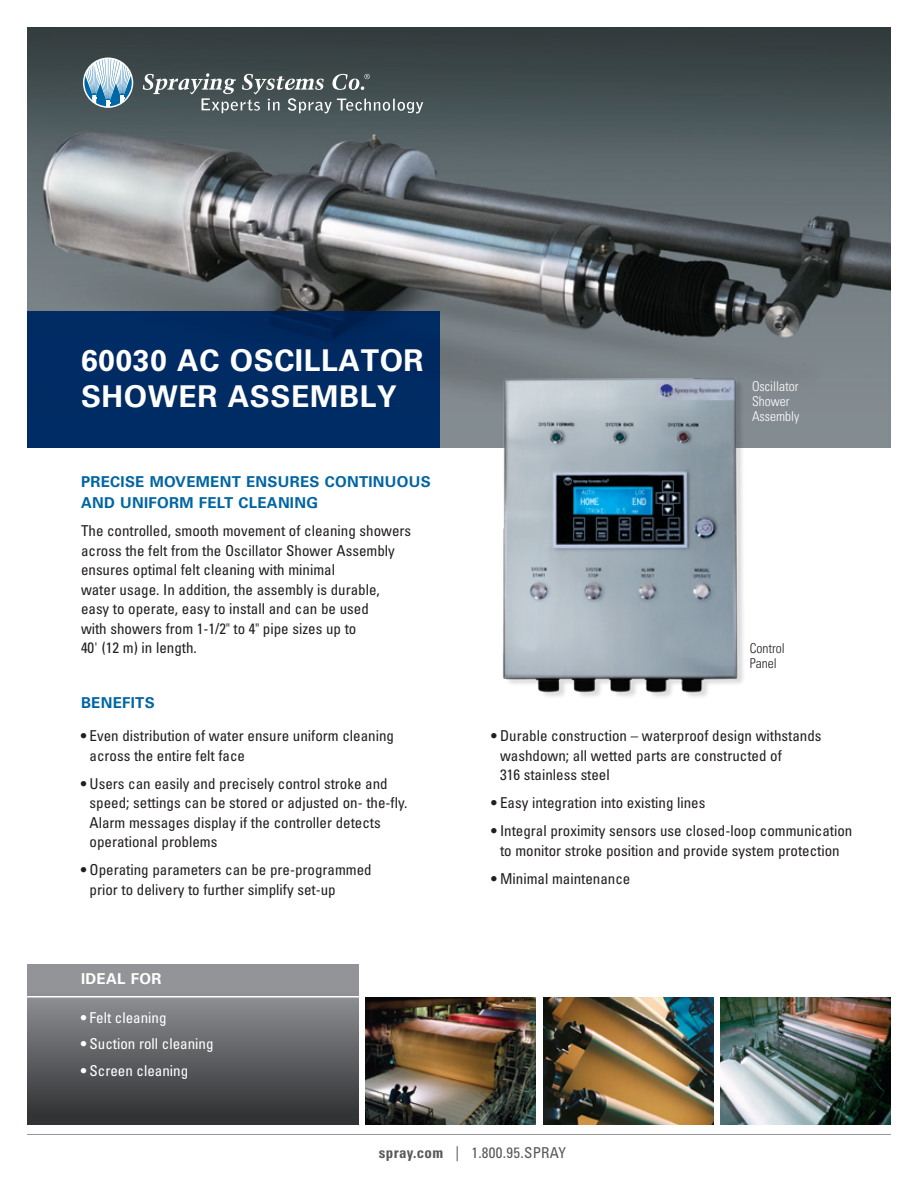
<style>
.page{position:relative;width:918px;height:1188px;background:#fff}
.page>*{position:absolute;margin:0;border:0;box-sizing:border-box;transform-origin:0 0}
.t1{font:700 30px/36px "Univers LT Pro 65";letter-spacing:.02em;color:#fff}
.body{font:condensed 15px/19.5px "Univers LT Pro";color:#231f20}
.subhead{font:700 15px/21px "Univers LT Pro 65";letter-spacing:.02em;color:#0065a4}
.body-2{font:condensed 15px "Univers LT Pro";color:#fff}
.t2{font:condensed 15px "Univers LT Pro";letter-spacing:.02em;color:#57585a}
.body-3{font:700 15px "Univers LT Pro 65";letter-spacing:.02em;color:#0065a4}
.Light_Subhead_-_Whit{font:700 15px "Univers LT Pro 65";letter-spacing:.02em;color:#fff}
.gray_caption{font:300 condensed 13.5px/15px "Univers LT Pro";color:#fff}
.gray_caption-2{font:300 condensed 13.5px/15px "Univers LT Pro";color:#231f20}
.s1{font-weight:700}
</style>
<div class="page">
<hr style="left:27px;top:1134px;width:864px;height:1px;background:#939598">
<img style="left:27px;top:27px;width:864px;height:420px">
<div style="left:27px;top:964px;width:332px;height:161px;background:linear-gradient(to bottom,#a0a2a5,#2e2f31)"></div>
<img style="left:365px;top:998px;width:171px;height:127px">
<img style="left:543px;top:998px;width:170px;height:127px">
<img style="left:721px;top:998px;width:170px;height:127px">
<hr style="left:14px;top:996px;width:347px;height:2px;background:#fff">
<div style="left:27px;top:311px;width:413px;height:136px;background:#002b64"></div>
<svg style="left:83px;top:58px;width:50px;height:50px"></svg>
<svg style="left:143px;top:73px;width:280px;height:40px;background:#626c6e"></svg>
<img style="left:472px;top:344px;width:290px;height:353px">
<p class="t1" style="left:81px;top:341px;width:344px">60030 AC OSCILLATOR<br>SHOWER ASSEMBLY</p>
<p class="subhead" style="left:81px;top:471px;width:351px">PRECISE MOVEMENT ENSURES CONTINUOUS<br>AND UNIFORM FELT CLEANING</p>
<p class="body" style="left:81px;top:521px;width:332px">The controlled, smooth movement of cleaning showers across the felt from the Oscillator Shower Assembly ensures optimal felt cleaning with minimal<br>water usage. In addition, the assembly is durable, easy to operate, easy to install and can be used<br>with showers from 1-1/2" to 4" pipe sizes up to<br>40' (12 m) in length.</p>
<p class="body-3" style="left:81px;top:692px;width:75px">BENEFITS</p>
<p class="body" style="left:90px;top:726px;width:306px;text-indent:-9px">• Even distribution of water ensure uniform cleaning across the entire felt face</p>
<p class="body" style="left:90px;top:773px;width:319px;text-indent:-9px">• Users can easily and precisely control stroke and speed; settings can be stored or adjusted on- the-fly.<br>Alarm messages display if the controller detects operational problems</p>
<p class="body" style="left:90px;top:860px;width:284px;text-indent:-9px">• Operating parameters can be pre-programmed prior to delivery to further simplify set-up</p>
<p class="Light_Subhead_-_Whit" style="left:81px;top:968px;width:82px">IDEAL FOR</p>
<p class="body-2" style="left:81px;top:1008px;width:87px">• Felt cleaning</p>
<p class="body-2" style="left:81px;top:1034px;width:134px">• Suction roll cleaning</p>
<p class="body-2" style="left:81px;top:1061px;width:109px">• Screen cleaning</p>
<p class="gray_caption" style="left:752px;top:378px;width:49px">Oscillator<br>Shower<br>Assembly</p>
<p class="gray_caption-2" style="left:750px;top:640px;width:37px">Control<br>Panel</p>
<p class="body" style="left:500px;top:726px;width:323px;text-indent:-9px">• Durable construction – waterproof design withstands washdown; all wetted parts are constructed of<br>316 stainless steel</p>
<p class="body" style="left:491px;top:793px;width:216px">• Easy integration into existing lines</p>
<p class="body" style="left:491px;top:821px;width:363px;text-align:center">• Integral proximity sensors use closed-loop communication to monitor stroke position and provide system protection</p>
<p class="body" style="left:491px;top:868px;width:140px">• Minimal maintenance</p>
<p class="t2" style="left:379px;top:1143px;width:189px"><span class="s1">spray.com</span> | 1.800.95.SPRAY</p>
</div>
